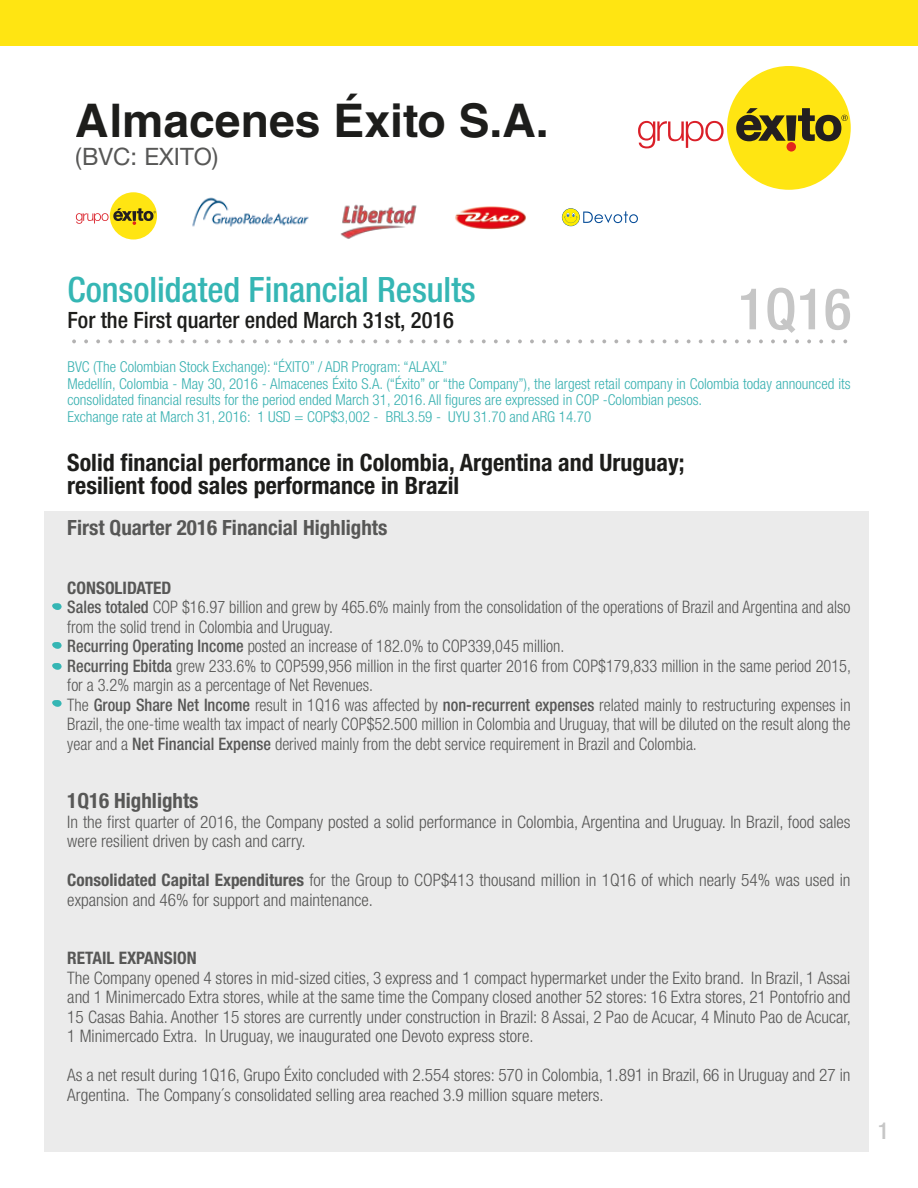
<style>
.page{position:relative;width:918px;height:1188px;background:#fff}
.page>*{position:absolute;margin:0;border:0;box-sizing:border-box;transform-origin:0 0}
.t1{font:500 condensed 57.3px "Helvetica Neue LT Std";color:#c6c6c6}
.t2{font:700 46.35px "Helvetica LT Std";color:#1d1d1b}
.t3{font:500 condensed 34.95px "Helvetica Neue LT Std";color:#35b6b4}
.t4{font:700 condensed 24px/22.5px "Helvetica Neue";color:#1d1d1b}
.t5{font:24px "Helvetica Neue LT Std";color:#575756}
.t6{font:500 condensed 23.25px "Helvetica Neue LT Std";color:#c6c6c6}
.t7{font:500 condensed 22.5px "Helvetica Neue LT Std";color:#1d1d1b}
.t8{font:700 condensed 21px "Helvetica Neue";color:#575756}
.t9{font:300 condensed 17.25px/19.5px "Helvetica Neue";color:#575756}
.t10{font:300 condensed 17.25px/19.5px "Helvetica Neue";color:#575756;scale:.95 1}
.t11{font:700 condensed 17.25px "Helvetica Neue";color:#575756}
.t12{font:300 condensed 15px/16.5px "Helvetica Neue";color:#39b1b1}
.s1{font-weight:700}
.s2{font-weight:500}
</style>
<div class="page">
<div style="left:45px;top:511px;width:824px;height:641px;background:#ebebeb"></div>
<div style="left:0;top:0;width:918px;height:46px;background:#ffe512"></div>
<svg style="left:562px;top:208px;width:18px;height:18px"></svg>
<svg style="left:562px;top:209px;width:18px;height:17px"></svg>
<svg style="left:564px;top:211px;width:74px;height:12px"></svg>
<img style="left:455px;top:206px;width:71px;height:24px">
<div style="left:727px;top:66px;width:124px;height:124px;background:#ffe512;border-radius:50%"></div>
<div style="left:787px;top:142px;width:9px;height:10px;background:#e2251d;border-radius:50%"></div>
<svg style="left:736px;top:108px;width:112px;height:33px"></svg>
<svg style="left:638px;top:121px;width:86px;height:27px"></svg>
<svg style="left:72px;top:339px;width:4px;height:4px"></svg>
<svg style="left:84px;top:339px;width:4px;height:4px"></svg>
<svg style="left:96px;top:339px;width:4px;height:4px"></svg>
<svg style="left:108px;top:339px;width:4px;height:4px"></svg>
<svg style="left:120px;top:339px;width:4px;height:4px"></svg>
<svg style="left:132px;top:339px;width:4px;height:4px"></svg>
<svg style="left:144px;top:339px;width:4px;height:4px"></svg>
<svg style="left:156px;top:339px;width:4px;height:4px"></svg>
<svg style="left:169px;top:339px;width:3px;height:4px"></svg>
<svg style="left:181px;top:339px;width:3px;height:4px"></svg>
<svg style="left:193px;top:339px;width:3px;height:4px"></svg>
<svg style="left:205px;top:339px;width:4px;height:4px"></svg>
<svg style="left:217px;top:339px;width:4px;height:4px"></svg>
<svg style="left:229px;top:339px;width:4px;height:4px"></svg>
<svg style="left:241px;top:339px;width:4px;height:4px"></svg>
<svg style="left:253px;top:339px;width:4px;height:4px"></svg>
<svg style="left:265px;top:339px;width:4px;height:4px"></svg>
<svg style="left:277px;top:339px;width:4px;height:4px"></svg>
<svg style="left:289px;top:339px;width:4px;height:4px"></svg>
<svg style="left:301px;top:339px;width:4px;height:4px"></svg>
<svg style="left:313px;top:339px;width:4px;height:4px"></svg>
<svg style="left:325px;top:339px;width:4px;height:4px"></svg>
<svg style="left:337px;top:339px;width:4px;height:4px"></svg>
<svg style="left:349px;top:339px;width:4px;height:4px"></svg>
<svg style="left:361px;top:339px;width:4px;height:4px"></svg>
<svg style="left:373px;top:339px;width:4px;height:4px"></svg>
<svg style="left:385px;top:339px;width:4px;height:4px"></svg>
<svg style="left:398px;top:339px;width:3px;height:4px"></svg>
<svg style="left:410px;top:339px;width:3px;height:4px"></svg>
<svg style="left:422px;top:339px;width:3px;height:4px"></svg>
<svg style="left:434px;top:339px;width:4px;height:4px"></svg>
<svg style="left:446px;top:339px;width:4px;height:4px"></svg>
<svg style="left:458px;top:339px;width:4px;height:4px"></svg>
<svg style="left:470px;top:339px;width:4px;height:4px"></svg>
<svg style="left:482px;top:339px;width:4px;height:4px"></svg>
<svg style="left:494px;top:339px;width:4px;height:4px"></svg>
<svg style="left:506px;top:339px;width:4px;height:4px"></svg>
<svg style="left:518px;top:339px;width:4px;height:4px"></svg>
<svg style="left:530px;top:339px;width:4px;height:4px"></svg>
<svg style="left:542px;top:339px;width:4px;height:4px"></svg>
<svg style="left:554px;top:339px;width:4px;height:4px"></svg>
<svg style="left:566px;top:339px;width:4px;height:4px"></svg>
<svg style="left:578px;top:339px;width:4px;height:4px"></svg>
<svg style="left:590px;top:339px;width:4px;height:4px"></svg>
<svg style="left:602px;top:339px;width:4px;height:4px"></svg>
<svg style="left:614px;top:339px;width:4px;height:4px"></svg>
<svg style="left:626px;top:339px;width:4px;height:4px"></svg>
<svg style="left:639px;top:339px;width:3px;height:4px"></svg>
<svg style="left:651px;top:339px;width:3px;height:4px"></svg>
<svg style="left:663px;top:339px;width:3px;height:4px"></svg>
<svg style="left:675px;top:339px;width:4px;height:4px"></svg>
<svg style="left:687px;top:339px;width:4px;height:4px"></svg>
<svg style="left:699px;top:339px;width:4px;height:4px"></svg>
<svg style="left:711px;top:339px;width:4px;height:4px"></svg>
<svg style="left:723px;top:339px;width:4px;height:4px"></svg>
<svg style="left:735px;top:339px;width:4px;height:4px"></svg>
<svg style="left:747px;top:339px;width:4px;height:4px"></svg>
<svg style="left:759px;top:339px;width:4px;height:4px"></svg>
<svg style="left:771px;top:339px;width:4px;height:4px"></svg>
<svg style="left:783px;top:339px;width:4px;height:4px"></svg>
<svg style="left:795px;top:339px;width:4px;height:4px"></svg>
<svg style="left:807px;top:339px;width:4px;height:4px"></svg>
<svg style="left:819px;top:339px;width:4px;height:4px"></svg>
<svg style="left:831px;top:339px;width:4px;height:4px"></svg>
<svg style="left:843px;top:339px;width:4px;height:4px"></svg>
<div style="left:110px;top:192px;width:47px;height:48px;background:#ffe512;border-radius:50%"></div>
<svg style="left:76px;top:208px;width:80px;height:17px"></svg>
<img style="left:340px;top:204px;width:77px;height:35px">
<img style="left:192px;top:197px;width:117px;height:30px">
<svg style="left:52px;top:603px;width:10px;height:7px"></svg>
<svg style="left:52px;top:642px;width:10px;height:7px"></svg>
<svg style="left:52px;top:663px;width:10px;height:7px"></svg>
<svg style="left:52px;top:700px;width:10px;height:7px"></svg>
<h2 class="t2" style="left:76px;top:92px;width:474px">Almacenes Éxito S.A.</h2>
<h3 class="t5" style="left:76px;top:142px;width:144px">(BVC: EXITO)</h3>
<h3 class="t3" style="left:68px;top:269px;width:410px">Consolidated Financial Results</h3>
<h3 class="t7" style="left:68px;top:307px;width:388px">For the First quarter ended March 31st, 2016</h3>
<h1 class="t1" style="left:738px;top:275px;width:115px">1Q16</h1>
<p class="t12" style="left:68px;top:359px;width:785px">BVC (The Colombian Stock Exchange): “ÉXITO” / ADR Program: “ALAXL”<br>Medellín, Colombia - May 30, 2016 - Almacenes Éxito S.A. (“Éxito” or “the Company”), the largest retail company in Colombia today announced its consolidated financial results for the period ended March 31, 2016. All figures are expressed in COP -Colombian pesos.<br>Exchange rate at March 31, 2016: 1 USD = COP$3,002 - BRL3.59 - UYU 31.70 and ARG 14.70</p>
<h3 class="t4" style="left:67px;top:451px;width:619px">Solid financial performance in Colombia, Argentina and Uruguay; resilient food sales performance in Brazil</h3>
<p class="t8" style="left:67px;top:515px;width:322px">First Quarter 2016 Financial Highlights</p>
<p class="t10" style="left:67px;top:578px;width:827px"><span class="s1">CONSOLIDATED<br></span><span class="s2">Sales totaled</span> COP $16.97 billion and grew by 465.6% mainly from the consolidation of the operations of Brazil and Argentina and also from the solid trend in Colombia and Uruguay.<br><span class="s2">Recurring Operating Income</span> posted an increase of 182.0% to COP339,045 million.<br><span class="s2">Recurring Ebitda</span> grew 233.6% to COP599,956 million in the first quarter 2016 from COP$179,833 million in the same period 2015, for a 3.2% margin as a percentage of Net Revenues.<br>The <span class="s2">Group Share Net Income</span> result in 1Q16 was affected by <span class="s2">non-recurrent expenses</span> related mainly to restructuring expenses in Brazil, the one-time wealth tax impact of nearly COP$52.500 million in Colombia and Uruguay, that will be diluted on the result along the year and a <span class="s2">Net Financial Expense</span> derived mainly from the debt service requirement in Brazil and Colombia.</p>
<p class="t8" style="left:67px;top:788px;width:133px">1Q16 Highlights</p>
<p class="t9" style="left:67px;top:812px;width:785px">In the first quarter of 2016, the Company posted a solid performance in Colombia, Argentina and Uruguay. In Brazil, food sales were resilient driven by cash and carry.</p>
<p class="t9" style="left:67px;top:870px;width:785px"><span class="s1">Consolidated Capital Expenditures</span> for the Group to COP$413 thousand million in 1Q16 of which nearly 54% was used in expansion and 46% for support and maintenance.</p>
<p class="t11" style="left:67px;top:948px;width:131px">RETAIL EXPANSION</p>
<p class="t9" style="left:67px;top:968px;width:785px;text-align:justify">The Company opened 4 stores in mid-sized cities, 3 express and 1 compact hypermarket under the Exito brand. In Brazil, 1 Assai and 1 Minimercado Extra stores, while at the same time the Company closed another 52 stores: 16 Extra stores, 21 Pontofrio and 15 Casas Bahia. Another 15 stores are currently under construction in Brazil: 8 Assai, 2 Pao de Acucar, 4 Minuto Pao de Acucar, 1 Minimercado Extra. In Uruguay, we inaugurated one Devoto express store.</p>
<p class="t9" style="left:67px;top:1065px;width:785px">As a net result during 1Q16, Grupo Éxito concluded with 2.554 stores: 570 in Colombia, 1.891 in Brazil, 66 in Uruguay and 27 in<br>Argentina. The Company´s consolidated selling area reached 3.9 million square meters.</p>
<h3 class="t6" style="left:878px;top:1117px;width:13px">1</h3>
</div>
